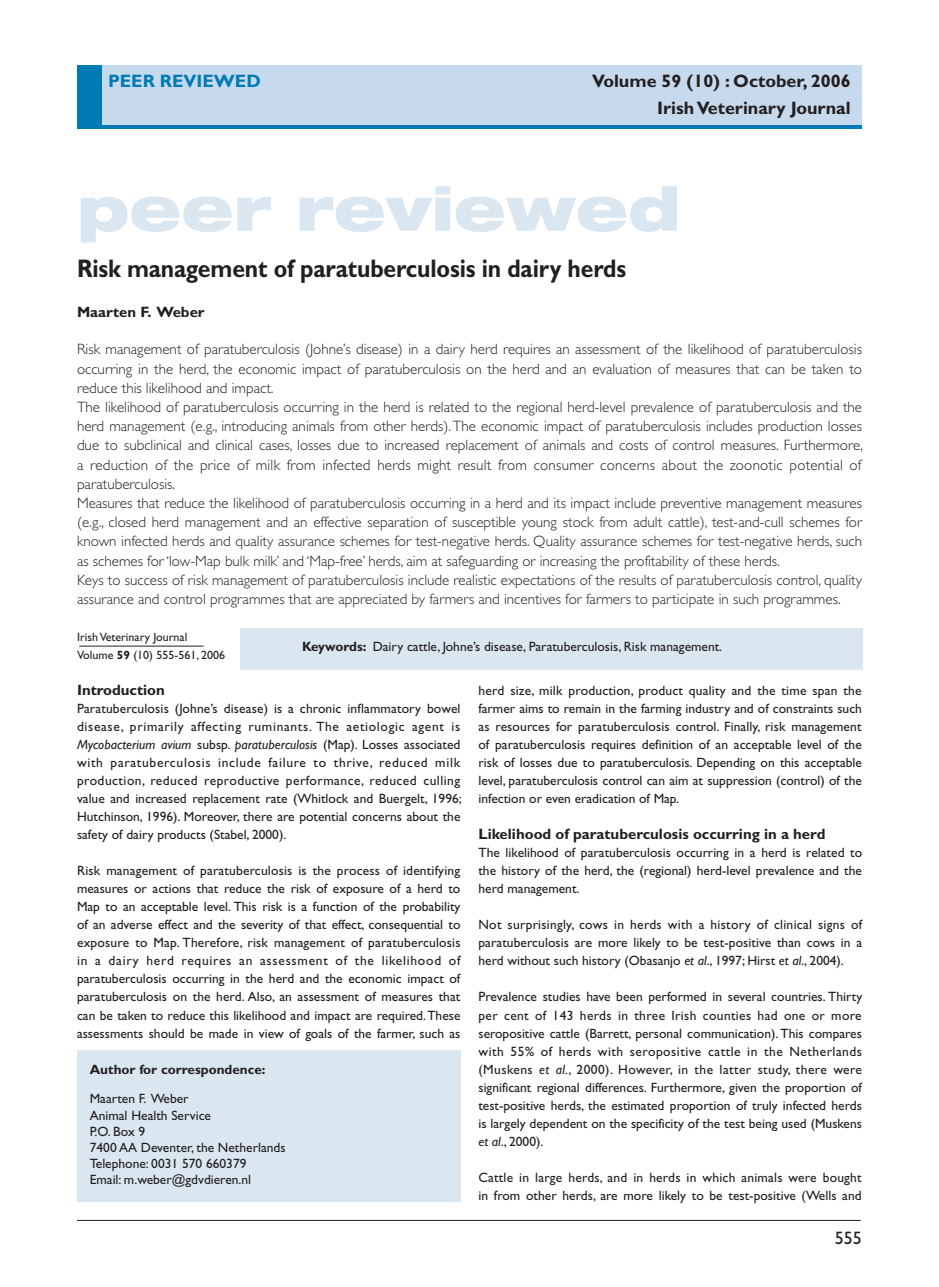
<style>
.page{position:relative;width:939px;height:1287px;background:#fff}
.page>*{position:absolute;margin:0;border:0;box-sizing:border-box;transform-origin:0 0}
.t1{font:900 expanded 60px "Ryjxhk Helvetica Neue";color:#dae7f1}
.t2{font:700 25.5px "Gfkwsn Gill Sans";letter-spacing:-.005em;color:#231f20;scale:.9 1}
.t3{font:700 18px/27px "Gfkwsn Gill Sans";color:#231f20;text-align:right}
.t4{font:700 18px "Gfkwsn Gill Sans";color:#007bb5}
.t5{font:18px "Sbdjdr Gill Sans";color:#231f20}
.t6{font:300 15px/19.2px "Mfqdyg Gill Sans";color:#231f20}
.t7{font:700 15px "Gfkwsn Gill Sans";color:#231f20}
.t8{font:13.5px/18px "Sbdjdr Gill Sans";color:#231f20;text-align:justify}
.t9{font:13.5px/18px "Sbdjdr Gill Sans";letter-spacing:.04em;color:#231f20}
.t10{font:italic 13.5px "Nshktl Gill Sans";color:#231f20}
.t11{font:700 13.5px "Gfkwsn Gill Sans";color:#231f20}
.t12{font:12px/18px "Sbdjdr Gill Sans";color:#231f20}
.s1{font-family:"Gfkwsn Gill Sans";font-weight:700}
.s2{font-family:"Sbdjdr Gill Sans";font-style:normal}
.s3{font-family:"Nshktl Gill Sans";font-style:italic}
</style>
<div class="page">
<hr style="left:77px;top:1219px;width:784px;height:1px;background:#231f20">
<div style="left:77px;top:65px;width:785px;height:64px;background:#007bb5"></div>
<div style="left:103px;top:65px;width:759px;height:60px;background:#c7d9ec"></div>
<hr style="left:79px;top:646px;width:125px;height:1px;background:#231f20">
<div style="left:240px;top:628px;width:622px;height:41px;background:#dae7f1"></div>
<div style="left:77px;top:1050px;width:384px;height:152px;background:#dae7f1"></div>
<h3 class="t4" style="left:108px;top:71px;width:23px">Peerrevie</h3>
<h3 class="t4" style="left:214px;top:71px;width:48px">wed</h3>
<h3 class="t3" style="left:592px;top:68px;width:260px">Volume 59 (10) : October, 2006<br>IrishVeterinary Journal</h3>
<h1 class="t1" style="left:77px;top:170px;width:605px">peer reviewed</h1>
<h2 class="t2" style="left:77px;top:254px;width:612px">Risk management of paratuberculosis in dairy herds</h2>
<p class="t7" style="left:77px;top:303px;width:129px">Maarten F.Weber</p>
<p class="t6" style="left:77px;top:340px;width:788px">Risk management of paratuberculosis (Johne’s disease) in a dairy herd requires an assessment of the likelihood of paratuberculosis occurring in the herd, the economic impact of paratuberculosis on the herd and an evaluation of measures that can be taken to reduce this likelihood and impact.<br>The likelihood of paratuberculosis occurring in the herd is related to the regional herd-level prevalence of paratuberculosis and the herd management (e.g., introducing animals from other herds). The economic impact of paratuberculosis includes production losses due to subclinical and clinical cases, losses due to increased replacement of animals and costs of control measures. Furthermore, a reduction of the price of milk from infected herds might result from consumer concerns about the zoonotic potential of paratuberculosis.<br>Measures that reduce the likelihood of paratuberculosis occurring in a herd and its impact include preventive management measures (e.g., closed herd management and an effective separation of susceptible young stock from adult cattle), test-and-cull schemes for known infected herds and quality assurance schemes for test-negative herds. Quality assurance schemes for test-negative herds, such as schemes for ‘low-Map bulk milk’ and ‘Map-free’ herds, aim at safeguarding or increasing the profitability of these herds.<br>Keys to success of risk management of paratuberculosis include realistic expectations of the results of paratuberculosis control, quality assurance and control programmes that are appreciated by farmers and incentives for farmers to participate in such programmes.</p>
<p class="t12" style="left:77px;top:628px;width:149px">Irish Veterinary Journal<br>Volume <span class="s1">59</span> (10) 555-561, 2006</p>
<p class="t8" style="left:302px;top:637px;width:422px"><span class="s1">Keywords:</span> Dairy cattle, Johne’s disease, Paratuberculosis, Risk management.</p>
<p class="t7" style="left:77px;top:681px;width:89px">Introduction</p>
<p class="t9" style="left:77px;top:699px;width:385px">Paratuberculosis (Johne’s disease) is a chronic inflammatory bowel disease, primarily affecting ruminants. The aetiologic agent is</p>
<p class="t10" style="left:77px;top:737px;width:385px">Mycobacterium avium <span class="s2">subsp.</span> paratuberculosis <span class="s2">(Map). Losses associated</span></p>
<p class="t8" style="left:77px;top:753px;width:386px;text-align:left">with paratuberculosis include failure to thrive, reduced milk production, reduced reproductive performance, reduced culling value and increased replacement rate (Whitlock and Buergelt, 1996; Hutchinson, 1996). Moreover, there are potential concerns about the safety of dairy products (Stabel, 2000).</p>
<p class="t8" style="left:77px;top:861px;width:385px">Risk management of paratuberculosis is the process of identifying measures or actions that reduce the risk of exposure of a herd to Map to an acceptable level. This risk is a function of the probability of an adverse effect and the severity of that effect, consequential to exposure to Map. Therefore, risk management of paratuberculosis in a dairy herd requires an assessment of the likelihood of paratuberculosis occurring in the herd and the economic impact of paratuberculosis on the herd. Also, an assessment of measures that can be taken to reduce this likelihood and impact are required. These assessments should be made in view of goals of the farmer, such as</p>
<p class="t8" style="left:478px;top:681px;width:385px">herd size, milk production, product quality and the time span the farmer aims to remain in the farming industry and of constraints such as resources for paratuberculosis control. Finally, risk management of paratuberculosis requires definition of an acceptable level of the risk of losses due to paratuberculosis. Depending on this acceptable level, paratuberculosis control can aim at suppression (control) of the infection or even eradication of Map.</p>
<p class="t7" style="left:478px;top:825px;width:348px">Likelihood of paratuberculosis occurring in a herd</p>
<p class="t8" style="left:478px;top:843px;width:385px">The likelihood of paratuberculosis occurring in a herd is related to the history of the herd, the (regional) herd-level prevalence and the herd management.</p>
<p class="t8" style="left:478px;top:915px;width:385px">Not surprisingly, cows in herds with a history of clinical signs of paratuberculosis are more likely to be test-positive than cows in a herd without such history (Obasanjo <span class="s3">et al</span>., 1997; Hirst <span class="s3">et al</span>., 2004).</p>
<p class="t8" style="left:478px;top:987px;width:385px">Prevalence studies have been performed in several countries. Thirty per cent of 143 herds in three Irish counties had one or more seropositive cattle (Barrett, personal communication). This compares with 55% of herds with seropositive cattle in the Netherlands (Muskens <span class="s3">et al.</span>, 2000). However, in the latter study, there were significant regional differences. Furthermore, given the proportion of test-positive herds, the estimated proportion of truly infected herds is largely dependent on the specificity of the test being used (Muskens <span class="s3">et al</span>., 2000).</p>
<p class="t8" style="left:478px;top:1167px;width:385px">Cattle in large herds, and in herds in which animals were bought in from other herds, are more likely to be test-positive (Wells and</p>
<p class="t11" style="left:90px;top:1061px;width:177px">Author for correspondence:</p>
<p class="t8" style="left:90px;top:1090px;width:197px;line-height:16.2px;text-align:left">Maarten F. Weber<br>Animal Health Service<br>P.O. Box 9<br>7400 AA Deventer, the Netherlands<br>Telephone: 0031 570 660379<br>Email: m.weber@gdvdieren.nl</p>
<h3 class="t5" style="left:835px;top:1227px;width:28px">555</h3>
</div>
